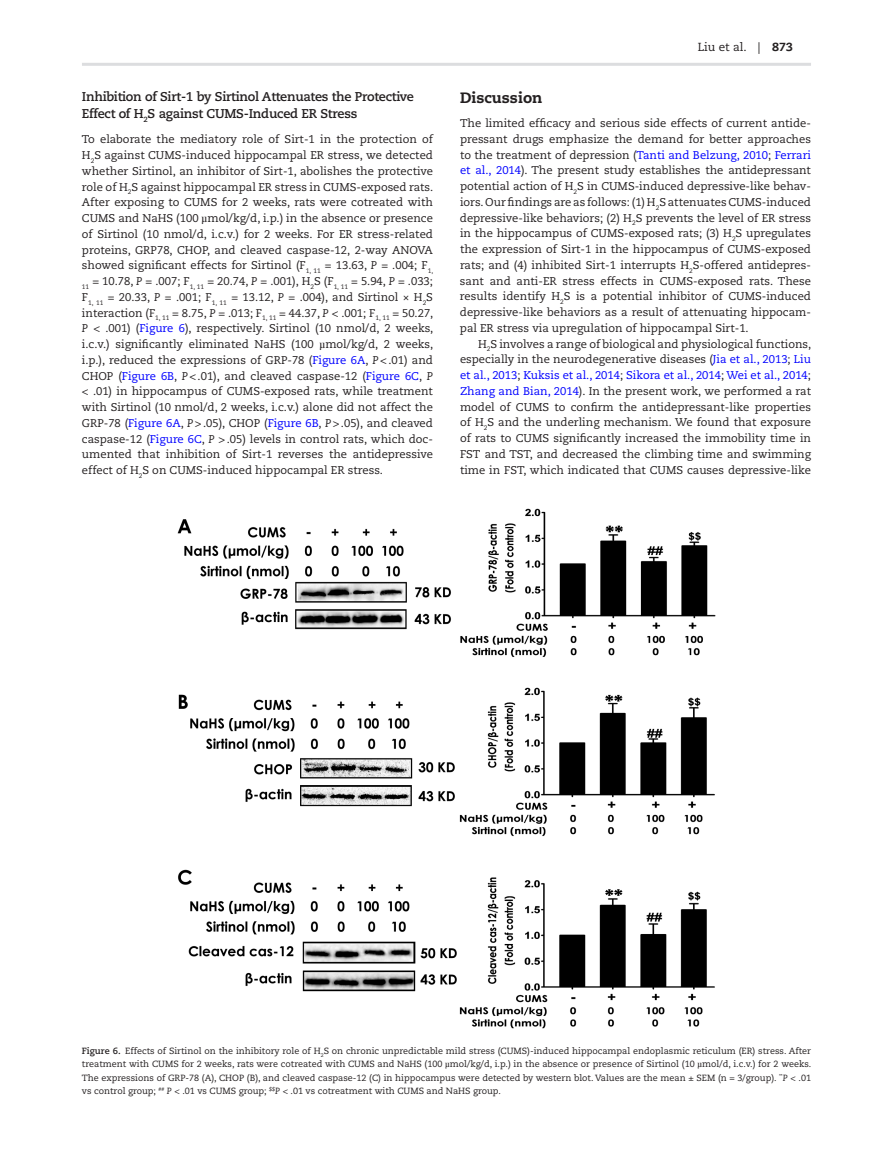
<style>
.page{position:relative;width:893px;height:1174px;background:#fff}
.page>*{position:absolute;margin:0;border:0;box-sizing:border-box;transform-origin:0 0}
.t1{font:800 15px "Caecilia LT Std";color:#231f20}
.t2{font:700 12.75px/16.5px "Caecilia LT Std";letter-spacing:-.02em;color:#231f20}
.t3{font:11.7px "Caecilia LT Std";color:#231f20}
.t4{font:11.25px/15.8px "Caecilia LT Std";color:#231f20;text-align:justify}
.t5{font:9px/13.5px "Caecilia LT Std";color:#231f20;text-align:justify}
.s1{font-family:"Gandhari Unicode"}
.s2{font-style:italic}
.s3{color:#00f}
.s4{font-weight:800}
.s5{font-weight:700}
</style>
<div class="page">
<hr style="left:82px;top:63px;width:729px;height:3px;background:#dcdddf">
<img style="left:177px;top:508px;width:539px;height:521px">
<p class="t2" style="left:82px;top:89px;width:333px">Inhibition of Sirt-1 by Sirtinol Attenuates the Protective<br>Effect of H<sub>2</sub>S against CUMS-Induced ER Stress</p>
<p class="t4" style="left:82px;top:132px;width:353px">To elaborate the mediatory role of Sirt-1 in the protection of H<sub>2</sub>S against CUMS-induced hippocampal ER stress, we detected whether Sirtinol, an inhibitor of Sirt-1, abolishes the protective role of H<sub>2</sub>S against hippocampal ER stress in CUMS-exposed rats.<br>After exposing to CUMS for 2 weeks, rats were cotreated with CUMS and NaHS (100 <span class="s1">µ</span>mol/kg/d, i.p.) in the absence or presence of Sirtinol (10 nmol/d, i.c.v.) for 2 weeks. For ER stress-related proteins, GRP78, CHOP, and cleaved caspase-12, 2-way ANOVA showed significant effects for Sirtinol (F<sub>1,</sub> <sub>11</sub> = 13.63, <span class="s2">P</span> = .004; F<sub>1, 11</sub> = 10.78, <span class="s2">P</span> = .007; F<sub>1,</sub> <sub>11</sub> = 20.74, <span class="s2">P</span> = .001), H<sub>2</sub>S (F<sub>1,</sub> <sub>11</sub> = 5.94, <span class="s2">P</span> = .033; F<sub>1,</sub> <sub>11</sub> = 20.33, <span class="s2">P</span> = .001; F<sub>1,</sub> <sub>11</sub> = 13.12, <span class="s2">P</span> = .004), and Sirtinol <span class="s1">×</span> H<sub>2</sub>S interaction (F<sub>1,</sub> <sub>11</sub> = 8.75, <span class="s2">P</span> = .013; F<sub>1,</sub> <sub>11</sub> = 44.37, <span class="s2">P</span> &lt; .001; F<sub>1,</sub> <sub>11</sub> = 50.27, <span class="s2">P</span> &lt; .001) (<span class="s3">Figure 6</span>), respectively. Sirtinol (10 nmol/d, 2 weeks, i.c.v.) significantly eliminated NaHS (100 <span class="s1">µ</span>mol/kg/d, 2 weeks, i.p.), reduced the expressions of GRP-78 (<span class="s3">Figure 6A</span>, <span class="s2">P</span>&lt;.01) and CHOP (<span class="s3">Figure 6B</span>, <span class="s2">P</span>&lt;.01), and cleaved caspase-12 (<span class="s3">Figure 6C</span>, <span class="s2">P </span>&lt; .01) in hippocampus of CUMS-exposed rats, while treatment with Sirtinol (10 nmol/d, 2 weeks, i.c.v.) alone did not affect the GRP-78 (<span class="s3">Figure 6A</span>, <span class="s2">P</span>&gt;.05), CHOP (<span class="s3">Figure 6B</span>, <span class="s2">P</span>&gt;.05), and cleaved caspase-12 (<span class="s3">Figure 6C</span>, <span class="s2">P</span> &gt;.05) levels in control rats, which doc&shy;umented that inhibition of Sirt-1 reverses the antidepressive effect of H<sub>2</sub>S on CUMS-induced hippocampal ER stress.</p>
<p class="t3" style="left:698px;top:40px;width:97px">Liu et al. | <span class="s4">873</span></p>
<h1 class="t1" style="left:460px;top:88px;width:84px">Discussion</h1>
<p class="t4" style="left:460px;top:115px;width:353px">The limited efficacy and serious side effects of current antide&shy;pressant drugs emphasize the demand for better approaches to the treatment of depression (<span class="s3">Tanti and Belzung, 2010</span>; <span class="s3">Ferrari et al., 2014</span>). The present study establishes the antidepressant potential action of H<sub>2</sub>S in CUMS-induced depressive-like behav&shy;iors. Our findings are as follows: (1) H<sub>2</sub>S attenuates CUMS-induced depressive-like behaviors; (2) H<sub>2</sub>S prevents the level of ER stress in the hippocampus of CUMS-exposed rats; (3) H<sub>2</sub>S upregulates the expression of Sirt-1 in the hippocampus of CUMS-exposed rats; and (4) inhibited Sirt-1 interrupts H<sub>2</sub>S-offered antidepres&shy;sant and anti-ER stress effects in CUMS-exposed rats. These results identify H<sub>2</sub>S is a potential inhibitor of CUMS-induced depressive-like behaviors as a result of attenuating hippocam&shy;pal ER stress via upregulation of hippocampal Sirt-1.</p>
<p class="t4" style="left:460px;top:336px;width:353px;text-indent:18px">H<sub>2</sub>S involves a range of biological and physiological functions, especially in the neurodegenerative diseases (<span class="s3">Jia et al., 2013</span>; <span class="s3">Liu et al., 2013</span>; <span class="s3">Kuksis et al., 2014</span>; <span class="s3">Sikora et al., 2014</span>; <span class="s3">Wei et al., 2014</span>; <span class="s3">Zhang and Bian, 2014</span>). In the present work, we performed a rat model of CUMS to confirm the antidepressant-like properties of H<sub>2</sub>S and the underling mechanism. We found that exposure of rats to CUMS significantly increased the immobility time in FST and TST, and decreased the climbing time and swimming time in FST, which indicated that CUMS causes depressive-like</p>
<p class="t5" style="left:82px;top:1044px;width:731px"><span class="s5">Figure 6.</span> Effects of Sirtinol on the inhibitory role of H<sub>2</sub>S on chronic unpredictable mild stress (CUMS)-induced hippocampal endoplasmic reticulum (ER) stress. After treatment with CUMS for 2 weeks, rats were cotreated with CUMS and NaHS (100 <span class="s1">µ</span>mol/kg/d, i.p.) in the absence or presence of Sirtinol (10 <span class="s1">µ</span>mol/d, i.c.v.) for 2 weeks.<br>The expressions of GRP-78 (A), CHOP (B), and cleaved caspase-12 (C) in hippocampus were detected by western blot. Values are the mean ± SEM (n = 3/group). <sup>**</sup><span class="s2">P</span> &lt; .01 vs control group; <sup>##</sup> <span class="s2">P</span> &lt; .01 vs CUMS group; <sup>$$</sup><span class="s2">P</span> &lt; .01 vs cotreatment with CUMS and NaHS group.</p>
</div>
